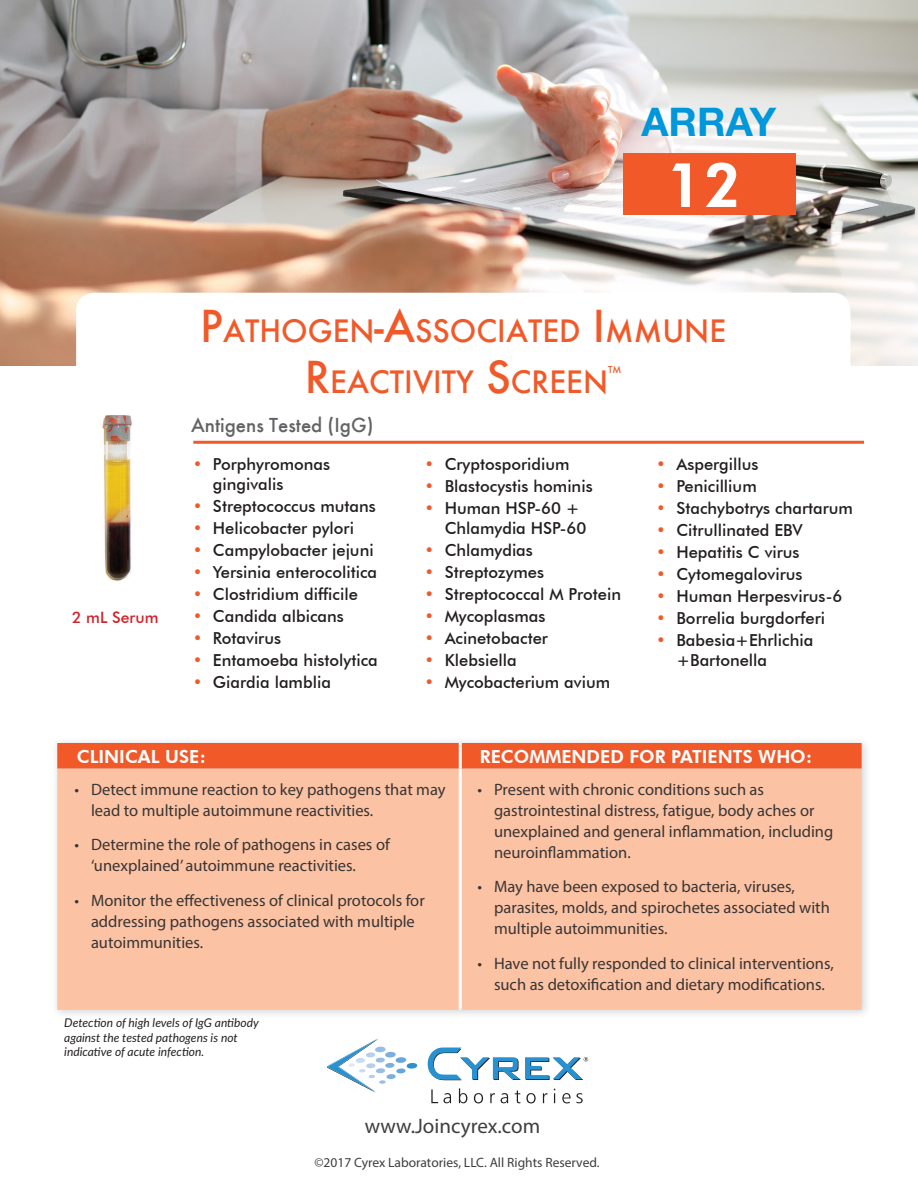
<style>
.page{position:relative;width:918px;height:1188px;background:#fff}
.page>*{position:absolute;margin:0;border:0;box-sizing:border-box;transform-origin:0 0}
.Array_Number{font:800 61.5px "Futura BT";color:#fff}
.Array{font:700 39.6px "Helvetica Neue LT Std";color:#0097db}
.t1{font:500 33.6px "Futura";color:#f15929}
.Table_Text{font:500 21px "Futura";color:#636366}
.t2{font:21px "Myriad Pro";color:#3e3e3f}
.t3{font:800 18px "Futura BT";color:#fff}
.t4{font:16.5px/21px "Myriad Pro";color:#393535}
.t5{font:500 16.5px/19.8px "Futura BT";color:#231f20}
._2ml_Serum{font:500 15.75px "Futura BT";color:#d1232a}
.t6{font:13.5px "Myriad Pro";color:#3e3e3f}
.t7{font:italic 12px/14.4px "Lato";color:#231f20}
.t8{font:500 10.5px "Futura";color:#f15929}
.s1{font-size:48px}
.s2{color:#f15929}
</style>
<div class="page">
<svg style="left:431px;top:1089px;width:7px;height:14px"></svg>
<svg style="left:444px;top:1093px;width:7px;height:10px"></svg>
<svg style="left:459px;top:1088px;width:8px;height:15px"></svg>
<svg style="left:474px;top:1093px;width:9px;height:10px"></svg>
<svg style="left:490px;top:1093px;width:5px;height:10px"></svg>
<svg style="left:501px;top:1093px;width:7px;height:10px"></svg>
<svg style="left:515px;top:1090px;width:5px;height:13px"></svg>
<svg style="left:526px;top:1093px;width:10px;height:10px"></svg>
<svg style="left:543px;top:1093px;width:4px;height:10px"></svg>
<svg style="left:554px;top:1089px;width:1px;height:14px"></svg>
<svg style="left:562px;top:1093px;width:21px;height:10px"></svg>
<svg style="left:327px;top:1038px;width:91px;height:55px"></svg>
<svg style="left:428px;top:1048px;width:160px;height:32px"></svg>
<img style="left:102px;top:415px;width:30px;height:166px">
<img style="left:0;top:0;width:918px;height:365px">
<div style="left:623px;top:153px;width:173px;height:61px;background:#f15929"></div>
<svg style="left:76px;top:293px;width:774px;height:73px"></svg>
<div style="left:51px;top:737px;width:821px;height:283px;background:#231f20;opacity:.2"></div>
<div style="left:57px;top:743px;width:805px;height:26px;background:#f15929"></div>
<div style="left:57px;top:769px;width:805px;height:241px;background:#fbc2a3"></div>
<hr style="left:459px;top:743px;width:3px;height:26px;background:#fff">
<hr style="left:459px;top:769px;width:3px;height:241px;background:#fff">
<hr style="left:193px;top:441px;width:671px;height:3px;background:#f15929">
<p class="Array" style="left:642px;top:98px;width:136px">ARRAY</p>
<p class="Array_Number" style="left:666px;top:148px;width:77px">12</p>
<p class="_2ml_Serum" style="left:72px;top:607px;width:88px">2 mL Serum</p>
<p class="t1" style="left:200px;top:311px;width:528px"><span class="s1">P</span>ATHOGEN<span class="s1">-A</span>SSOCIATED <span class="s1">I</span> MMUNE</p>
<p class="t1" style="left:305px;top:362px;width:305px"><span class="s1">R</span>EACTIVITY <span class="s1">S</span>CREEN</p>
<p class="t8" style="left:608px;top:364px;width:15px">TM</p>
<p class="Table_Text" style="left:191px;top:413px;width:184px">Antigens Tested (IgG)</p>
<p class="t5" style="left:213px;top:454px;width:119px;text-indent:-20px"><span class="s2">•</span> Porphyromonas gingivalis</p>
<p class="t5" style="left:193px;top:496px;width:185px"><span class="s2">•</span> Streptococcus mutans</p>
<p class="t5" style="left:193px;top:518px;width:163px"><span class="s2">•</span> Helicobacter pylori</p>
<p class="t5" style="left:193px;top:540px;width:183px"><span class="s2">•</span> Campylobacter jejuni</p>
<p class="t5" style="left:193px;top:562px;width:186px"><span class="s2">•</span> Yersinia enterocolitica</p>
<p class="t5" style="left:193px;top:584px;width:167px"><span class="s2">•</span> Clostridium difficile</p>
<p class="t5" style="left:193px;top:606px;width:153px"><span class="s2">•</span> Candida albicans</p>
<p class="t5" style="left:193px;top:628px;width:90px"><span class="s2">•</span> Rotavirus</p>
<p class="t5" style="left:193px;top:650px;width:187px"><span class="s2">•</span> Entamoeba histolytica</p>
<p class="t5" style="left:193px;top:672px;width:140px"><span class="s2">•</span> Giardia lamblia</p>
<p class="t5" style="left:424px;top:454px;width:147px"><span class="s2">•</span> Cryptosporidium</p>
<p class="t5" style="left:424px;top:476px;width:170px"><span class="s2">•</span> Blastocystis hominis</p>
<p class="t5" style="left:445px;top:498px;width:143px;text-indent:-20px"><span class="s2">•</span> Human HSP-60 +<br>Chlamydia HSP-60</p>
<p class="t5" style="left:424px;top:540px;width:110px"><span class="s2">•</span> Chlamydias</p>
<p class="t5" style="left:424px;top:562px;width:121px"><span class="s2">•</span> Streptozymes</p>
<p class="t5" style="left:424px;top:584px;width:198px"><span class="s2">•</span> Streptococcal M Protein</p>
<p class="t5" style="left:424px;top:606px;width:123px"><span class="s2">•</span> Mycoplasmas</p>
<p class="t5" style="left:424px;top:628px;width:125px"><span class="s2">•</span> Acinetobacter</p>
<p class="t5" style="left:424px;top:650px;width:94px"><span class="s2">•</span> Klebsiella</p>
<p class="t5" style="left:424px;top:672px;width:187px"><span class="s2">•</span> Mycobacterium avium</p>
<p class="t5" style="left:656px;top:454px;width:104px"><span class="s2">•</span> Aspergillus</p>
<p class="t5" style="left:656px;top:476px;width:102px"><span class="s2">•</span> Penicillium</p>
<p class="t5" style="left:656px;top:498px;width:198px"><span class="s2">•</span> Stachybotrys chartarum</p>
<p class="t5" style="left:656px;top:520px;width:148px"><span class="s2">•</span> Citrullinated EBV</p>
<p class="t5" style="left:656px;top:542px;width:145px"><span class="s2">•</span> Hepatitis C virus</p>
<p class="t5" style="left:656px;top:564px;width:148px"><span class="s2">•</span> Cytomegalovirus</p>
<p class="t5" style="left:656px;top:586px;width:188px"><span class="s2">•</span> Human Herpesvirus-6</p>
<p class="t5" style="left:656px;top:608px;width:170px"><span class="s2">•</span> Borrelia burgdorferi</p>
<p class="t5" style="left:676px;top:630px;width:138px;text-indent:-20px"><span class="s2">•</span> Babesia+Ehrlichia +Bartonella</p>
<p class="t3" style="left:77px;top:745px;width:131px">CLINICAL USE:</p>
<p class="t3" style="left:480px;top:745px;width:334px">RECOMMENDED FOR PATIENTS WHO:</p>
<p class="t4" style="left:91px;top:778px;width:356px;text-indent:-16px">• Detect immune reaction to key pathogens that may lead to multiple autoimmune reactivities.</p>
<p class="t4" style="left:91px;top:834px;width:300px;text-indent:-16px">• Determine the role of pathogens in cases of ‘unexplained’ autoimmune reactivities.</p>
<p class="t4" style="left:91px;top:889px;width:335px;text-indent:-16px">• Monitor the effectiveness of clinical protocols for addressing pathogens associated with multiple autoimmunities.</p>
<p class="t4" style="left:494px;top:778px;width:341px;text-indent:-16px">• Present with chronic conditions such as gastrointestinal distress, fatigue, body aches or unexplained and general inflammation, including neuroinflammation.</p>
<p class="t4" style="left:494px;top:876px;width:337px;text-indent:-16px">• May have been exposed to bacteria, viruses, parasites, molds, and spirochetes associated with multiple autoimmunities.</p>
<p class="t4" style="left:478px;top:952px;width:358px;text-align:center">• Have not fully responded to clinical interventions, such as detoxification and dietary modifications.</p>
<p class="t7" style="left:64px;top:1015px;width:196px">Detection of high levels of IgG antibody against the tested pathogens is not indicative of acute infection.</p>
<p class="t2" style="left:365px;top:1113px;width:177px">www.Joincyrex.com</p>
<p class="t6" style="left:314px;top:1154px;width:287px">©2017 Cyrex Laboratories, LLC. All Rights Reserved.</p>
</div>
